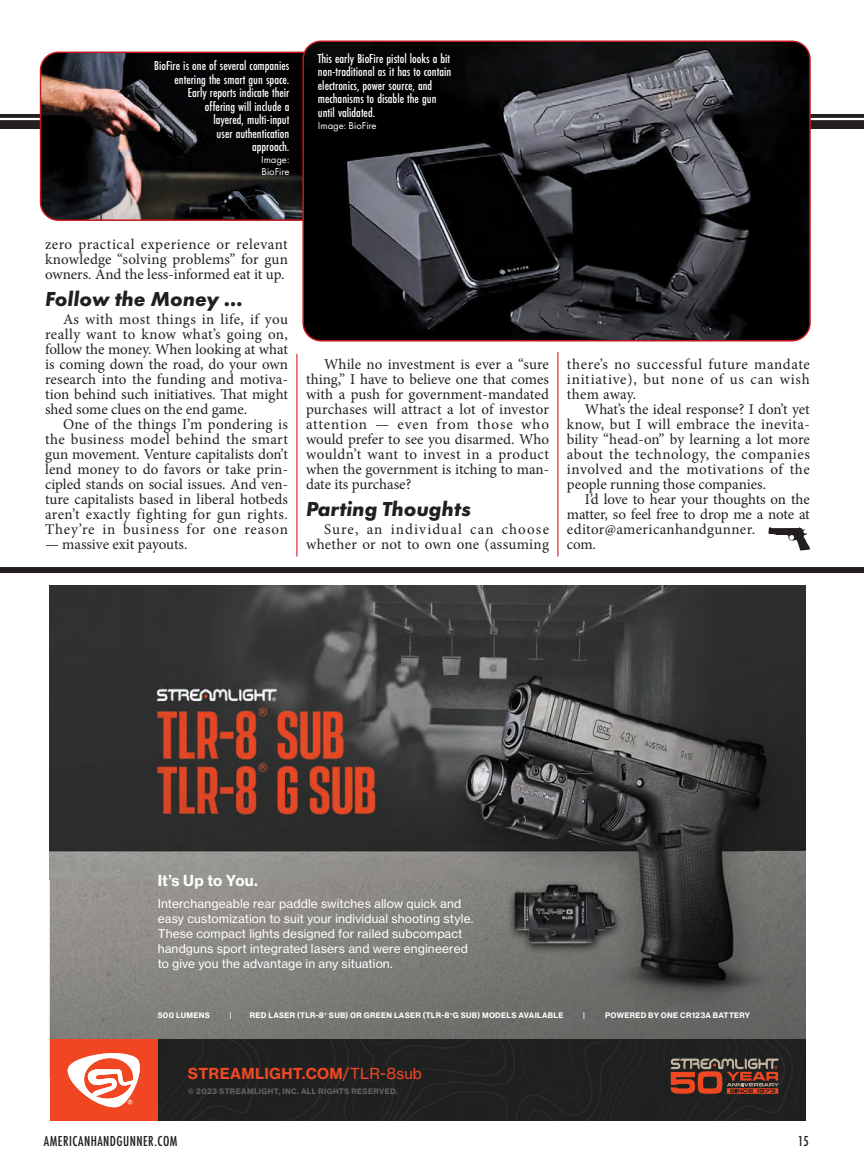
<style>
.page{position:relative;width:864px;height:1175px;background:#fff}
.page>*{position:absolute;margin:0;border:0;box-sizing:border-box;transform-origin:0 0}
.COLUMN_DECK{font:italic 700 21px "Futura PT";color:#231f20}
.BODY_COPY{font:15px/15px "Minion Pro";letter-spacing:.005em;color:#231f20;text-align:justify}
.BODY_COPY-2{font:15px/15px "Minion Pro";letter-spacing:.025em;color:#231f20;text-align:right}
.t1{font:500 15px "Futura PT Cond";letter-spacing:.03em;color:#231f20}
.t2{font:15px "N Haas Grotesk TX Pro 75 Bd";letter-spacing:.025em;color:#f04822}
.t3{font:15px "N Haas Grotesk TX Pro 75 Bd";color:#fff}
.CAPTIONS{font:500 13.5px/13.5px "Futura PT Cond";color:#fff;text-align:right}
.t4{font:12px/15px "N Haas Grotesk TX Pro 55 Rg";letter-spacing:.015em;color:#fff}
.CAPTIONS-2{font:10.5px "Futura PT";color:#fff}
.t5{font:7.5px "N Haas Grotesk TX Pro 75 Bd";letter-spacing:.04em;color:#fff}
.t6{font:7.5px "N Haas Grotesk TX Pro 75 Bd";letter-spacing:.045em;color:#656666}
.s1{font-family:"N Haas Grotesk TX Pro 55 Rg"}
</style>
<div class="page">
<svg style="left:0;top:114px;width:864px;height:14px"></svg>
<hr style="left:0;top:118px;width:864px;height:2px;background:#fff">
<div style="left:0;top:567px;width:864px;height:6px;background:#231f20"></div>
<img style="left:41px;top:52px;width:261px;height:168px">
<div style="left:40px;top:52px;width:344px;height:169px;border:2px solid #c5171e;border-radius:18px"></div>
<img style="left:305px;top:43px;width:505px;height:297px">
<div style="left:302px;top:40px;width:509px;height:301px;border:2px solid #c5171e;border-radius:18px"></div>
<img style="left:50px;top:585px;width:705px;height:293px">
<img style="left:755px;top:585px;width:51px;height:454px">
<img style="left:50px;top:878px;width:503px;height:161px">
<img style="left:553px;top:878px;width:203px;height:161px">
<div style="left:158px;top:1039px;width:648px;height:81px;background:#1f2020"></div>
<div style="left:50px;top:1039px;width:108px;height:81px;background:#f04722"></div>
<svg style="left:67px;top:1053px;width:73px;height:54px"></svg>
<svg style="left:671px;top:1058px;width:108px;height:35px;background:#7a4536"></svg>
<svg style="left:768px;top:527px;width:42px;height:24px"></svg>
<hr style="left:296px;top:354px;width:1px;height:202px;background:#d1232a">
<hr style="left:557px;top:352px;width:1px;height:204px;background:#d1232a">
<p class="CAPTIONS" style="left:154px;top:59px;width:137px">BioFire is one of several companies entering the smart gun space.</p>
<p class="CAPTIONS" style="left:188px;top:86px;width:103px">Early reports indicate their</p>
<p class="CAPTIONS" style="left:205px;top:99px;width:86px">offering will include a</p>
<p class="CAPTIONS" style="left:213px;top:113px;width:77px">layered, multi-input</p>
<p class="CAPTIONS" style="left:217px;top:126px;width:74px">user authentication</p>
<p class="CAPTIONS" style="left:252px;top:140px;width:39px">approach.</p>
<p class="CAPTIONS-2" style="left:261px;top:153px;width:30px">Image:</p>
<p class="CAPTIONS-2" style="left:262px;top:165px;width:29px">BioFire</p>
<p class="CAPTIONS" style="left:318px;top:51px;width:134px">This early BioFire pistol looks a bit</p>
<p class="CAPTIONS" style="left:318px;top:65px;width:135px">non-traditional as it has to contain</p>
<p class="CAPTIONS" style="left:318px;top:78px;width:116px">electronics, power source, and</p>
<p class="CAPTIONS" style="left:318px;top:92px;width:120px">mechanisms to disable the gun</p>
<p class="CAPTIONS" style="left:318px;top:105px;width:59px">until validated.</p>
<p class="CAPTIONS-2" style="left:318px;top:119px;width:60px">Image: BioFire</p>
<p class="BODY_COPY" style="left:45px;top:237px;width:245px">zero practical experience or relevant knowledge “solving problems” for gun owners. And the less-informed eat it up.</p>
<p class="COLUMN_DECK" style="left:45px;top:286px;width:199px">Follow the Money …</p>
<p class="BODY_COPY" style="left:45px;top:312px;width:244px;text-indent:18px">As with most things in life, if you really want to know what’s going on, follow the money. When looking at what is coming down the road, do your own research into the funding and motiva&shy;tion behind such initiatives. That might shed some clues on the end game.</p>
<p class="BODY_COPY" style="left:45px;top:417px;width:244px;text-indent:18px">One of the things I’m pondering is the business model behind the smart gun movement. Venture capitalists don’t lend money to do favors or take prin&shy;cipled stands on social issues. And ven&shy;ture capitalists based in liberal hotbeds aren’t exactly fighting for gun rights.<br>They’re in business for one reason</p>
<p class="BODY_COPY" style="left:45px;top:537px;width:144px">— massive exit payouts.</p>
<p class="BODY_COPY" style="left:306px;top:357px;width:245px;text-indent:18px">While no investment is ever a “sure thing,” I have to believe one that comes with a push for government-mandated purchases will attract a lot of investor attention — even from those who would prefer to see you disarmed. Who wouldn’t want to invest in a product when the government is itching to man&shy;date its purchase?</p>
<p class="COLUMN_DECK" style="left:306px;top:496px;width:166px">Parting Thoughts</p>
<p class="BODY_COPY-2" style="left:306px;top:522px;width:245px">Sure, an individual can choose whether or not to own one (assuming</p>
<p class="BODY_COPY" style="left:567px;top:357px;width:244px">there’s no successful future mandate initiative), but none of us can wish them away.</p>
<p class="BODY_COPY" style="left:567px;top:402px;width:244px;text-indent:18px">What’s the ideal response? I don’t yet know, but I will embrace the inevita&shy;bility “head-on” by learning a lot more about the technology, the companies involved and the motivations of the people running those companies.</p>
<p class="BODY_COPY" style="left:567px;top:492px;width:244px;text-align:left;text-indent:18px">I’d love to hear your thoughts on the matter, so feel free to drop me a note at editor@americanhandgunner.<br>com.</p>
<p class="t3" style="left:158px;top:871px;width:102px">It’s Up to You.</p>
<p class="t4" style="left:158px;top:895px;width:317px">Interchangeable rear paddle switches allow quick and easy customization to suit your individual shooting style.<br>These compact lights designed for railed subcompact handguns sport integrated lasers and were engineered to give you the advantage in any situation.</p>
<p class="t5" style="left:158px;top:1010px;width:54px">500 LUMENS</p>
<p class="t5" style="left:230px;top:1010px;width:3px">|</p>
<p class="t5" style="left:250px;top:1010px;width:315px">RED LASER (TLR-8<sup>®</sup> SUB) OR GREEN LASER (TLR-8<sup>®</sup>G SUB) MODELS AVAILABLE</p>
<p class="t5" style="left:583px;top:1010px;width:3px">|</p>
<p class="t5" style="left:605px;top:1010px;width:147px">POWERED BY ONE CR123A BATTERY</p>
<p class="t2" style="left:188px;top:1063px;width:236px">STREAMLIGHT.COM<span class="s1">/TLR-8sub</span></p>
<p class="t6" style="left:188px;top:1086px;width:212px">© 2023 STREAMLIGHT, INC. ALL RIGHTS RESERVED.</p>
<p class="t1" style="left:44px;top:1132px;width:135px">AMERICANHANDGUNNER.COM</p>
<p class="t1" style="left:798px;top:1132px;width:13px">15</p>
</div>
